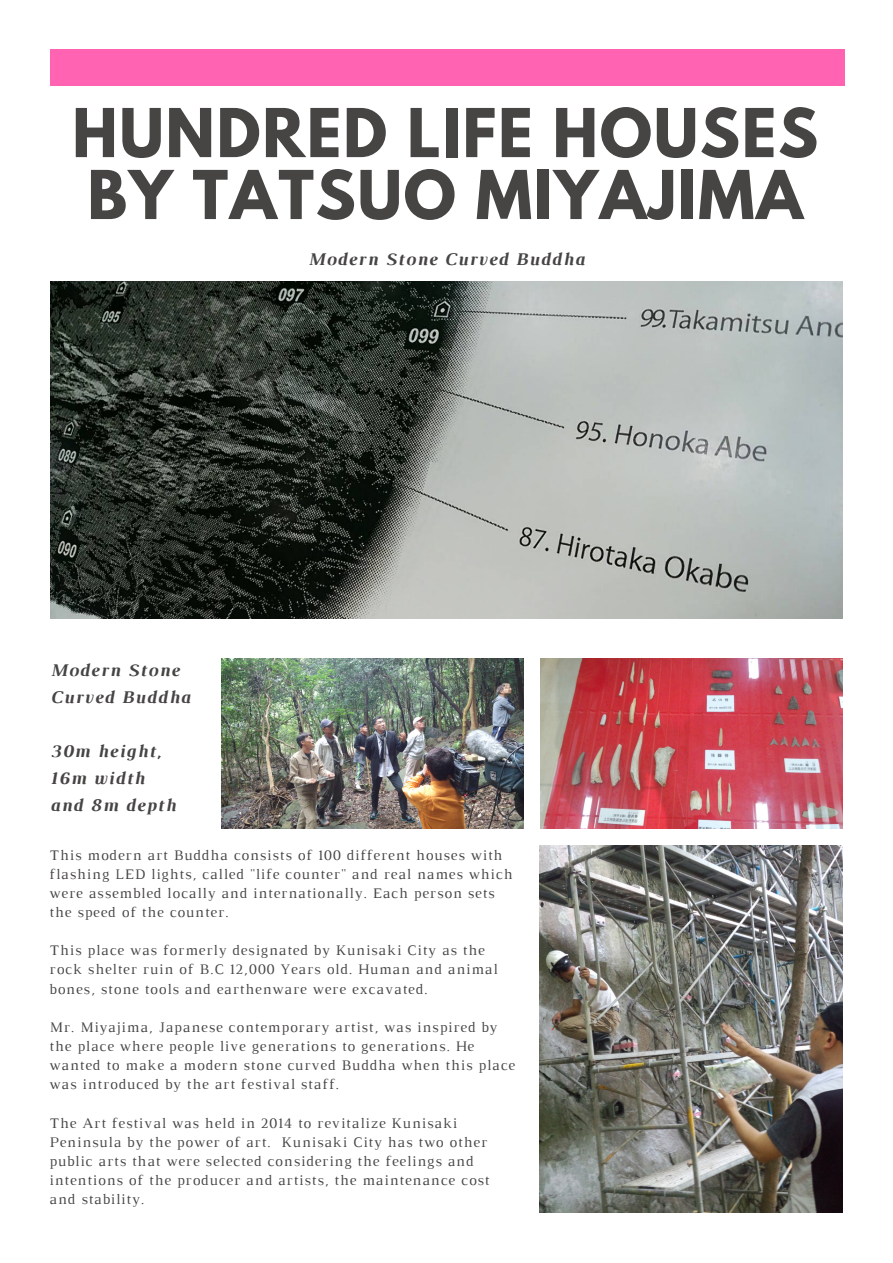
<style>
.page{position:relative;width:893px;height:1263px;background:#fff}
.page>*{position:absolute;margin:0;border:0;box-sizing:border-box;transform-origin:0 0}
.t1{font:700 59.55px/61.9px "League Spartan";letter-spacing:.03em;color:#464544}
.t2{font:italic 700 18.15px/27px "Luthier";letter-spacing:.06em;color:#464544}
.t3{font:14.85px/19.2px "Luthier";letter-spacing:.06em;color:#464544}
</style>
<div class="page">
<div style="left:50px;top:50px;width:794px;height:36px;background:#ff63b1"></div>
<img style="left:51px;top:281px;width:791px;height:337px">
<img style="left:539px;top:846px;width:303px;height:367px">
<img style="left:222px;top:659px;width:302px;height:170px">
<img style="left:540px;top:659px;width:302px;height:170px">
<h1 class="t1" style="left:72px;top:110px;width:747px">HUNDRED LIFE HOUSES<br>BY TATSUO MIYAJIMA</h1>
<p class="t2" style="left:307px;top:247px;width:278px">Modern Stone Curved Buddha</p>
<p class="t2" style="left:50px;top:658px;width:141px">Modern Stone<br>Curved Buddha</p>
<p class="t2" style="left:50px;top:739px;width:127px">30m height,<br>16m width and 8m depth</p>
<p class="t3" style="left:50px;top:846px;width:464px">This modern art Buddha consists of 100 different houses with flashing LED lights, called "life counter" and real names which were assembled locally and internationally. Each person sets the speed of the counter.</p>
<p class="t3" style="left:50px;top:942px;width:450px">This place was formerly designated by Kunisaki City as the rock shelter ruin of B.C 12,000 Years old. Human and animal bones, stone tools and earthenware were excavated.</p>
<p class="t3" style="left:50px;top:1018px;width:467px">Mr. Miyajima, Japanese contemporary artist, was inspired by the place where people live generations to generations. He wanted to make a modern stone curved Buddha when this place was introduced by the art festival staff.</p>
<p class="t3" style="left:50px;top:1114px;width:442px">The Art festival was held in 2014 to revitalize Kunisaki Peninsula by the power of art. Kunisaki City has two other public arts that were selected considering the feelings and intentions of the producer and artists, the maintenance cost and stability.</p>
</div>
